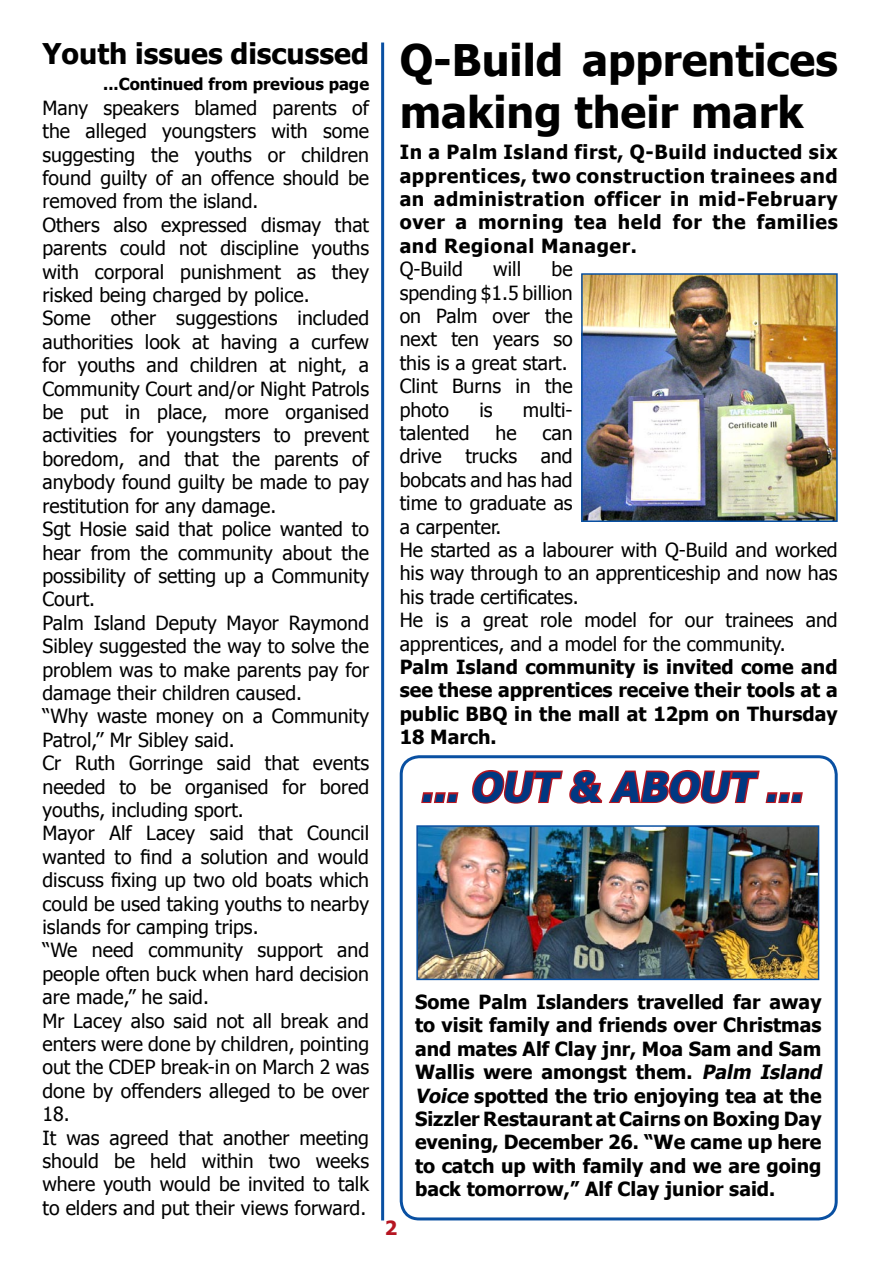
<style>
.page{position:relative;width:893px;height:1263px;background:#fff}
.page>*{position:absolute;margin:0;border:0;box-sizing:border-box;transform-origin:0 0}
.t1{font:700 43.5px/52.2px "Tahoma";color:#000}
.t2{font:italic 700 40.5px "Tahoma";color:#003882}
.t3{font:700 28.5px "Tahoma";color:#000}
.t4{font:19.5px/23.4px "Tahoma";color:#000}
.t5{font:700 19.5px/23.4px "Tahoma";color:#000;text-align:justify}
.t6{font:700 16.5px "Tahoma";color:#000}
.s1{font-style:italic}
</style>
<div class="page">
<hr style="left:381px;top:43px;width:3px;height:1177px;background:#0950a2">
<img style="left:584px;top:276px;width:251px;height:243px">
<div style="left:581px;top:273px;width:257px;height:249px;border:2px solid #0950a2"></div>
<img style="left:419px;top:828px;width:397px;height:149px">
<div style="left:416px;top:825px;width:403px;height:155px;border:2px solid #0950a2"></div>
<div style="left:400px;top:755px;width:438px;height:465px;border:3px solid #0950a2;border-radius:18px"></div>
<svg style="left:421px;top:792px;width:38px;height:11px"></svg>
<svg style="left:472px;top:770px;width:331px;height:34px"></svg>
<h3 class="t3" style="left:43px;top:36px;width:328px">Youth issues discussed</h3>
<p class="t6" style="left:103px;top:73px;width:267px">...Continued from previous page</p>
<p class="t4" style="left:43px;top:95px;width:328px">Many speakers blamed parents of the alleged youngsters with some suggesting the youths or children found guilty of an offence should be removed from the island.<br>Others also expressed dismay that parents could not discipline youths with corporal punishment as they risked being charged by police.<br>Some other suggestions included authorities look at having a curfew for youths and children at night, a<br>Community Court and/or Night Patrols be put in place, more organised activities for youngsters to prevent boredom, and that the parents of anybody found guilty be made to pay restitution for any damage.<br>Sgt Hosie said that police wanted to hear from the community about the possibility of setting up a Community<br>Court.<br>Palm Island Deputy Mayor Raymond<br>Sibley suggested the way to solve the problem was to make parents pay for damage their children caused.<br>“Why waste money on a Community<br>Patrol,’’ Mr Sibley said.<br>Cr Ruth Gorringe said that events needed to be organised for bored youths, including sport.<br>Mayor Alf Lacey said that Council wanted to find a solution and would discuss fixing up two old boats which could be used taking youths to nearby islands for camping trips.<br>“We need community support and people often buck when hard decision are made,” he said.<br>Mr Lacey also said not all break and enters were done by children, pointing out the CDEP break-in on March 2 was done by offenders alleged to be over<br>18.<br>It was agreed that another meeting should be held within two weeks where youth would be invited to talk to elders and put their views forward.</p>
<h1 class="t1" style="left:400px;top:32px;width:440px">Q-Build apprentices making their mark</h1>
<p class="t5" style="left:400px;top:140px;width:440px">In a Palm Island first, Q-Build inducted six apprentices, two construction trainees and an administration officer in mid-February over a morning tea held for the families and Regional Manager.</p>
<p class="t4" style="left:400px;top:257px;width:65px">Q-Build</p>
<p class="t4" style="left:493px;top:257px;width:29px">will</p>
<p class="t4" style="left:400px;top:257px;width:174px;text-indent:152px">be spending $1.5 billion on Palm over the next ten years so this is a great start.<br>Clint Burns in the photo</p>
<p class="t4" style="left:479px;top:397px;width:15px">is</p>
<p class="t4" style="left:523px;top:397px;width:51px">multi-</p>
<p class="t4" style="left:400px;top:420px;width:71px">talented</p>
<p class="t4" style="left:495px;top:420px;width:23px">he</p>
<p class="t4" style="left:400px;top:420px;width:439px;text-indent:143px">can<br>drive trucks and<br>bobcats and has had<br>time to graduate as<br>a carpenter.<br>He started as a labourer with Q-Build and worked his way through to an apprenticeship and now has his trade certificates.<br>He is a great role model for our trainees and apprentices, and a model for the community.</p>
<p class="t5" style="left:400px;top:654px;width:439px">Palm Island community is invited come and see these apprentices receive their tools at a public BBQ in the mall at 12pm on Thursday 18 March.</p>
<h2 class="t2" style="left:420px;top:761px;width:393px">... OUT &amp; ABOUT ...</h2>
<p class="t5" style="left:415px;top:989px;width:412px;text-align:left">Some Palm Islanders travelled far away to visit family and friends over Christmas and mates Alf Clay jnr, Moa Sam and Sam Wallis were amongst them. <span class="s1">Palm Island Voice</span> spotted the trio enjoying tea at the Sizzler Restaurant at Cairns on Boxing Day evening, December 26. “We came up here to catch up with family and we are going back tomorrow,” Alf Clay junior said.</p>
</div>
